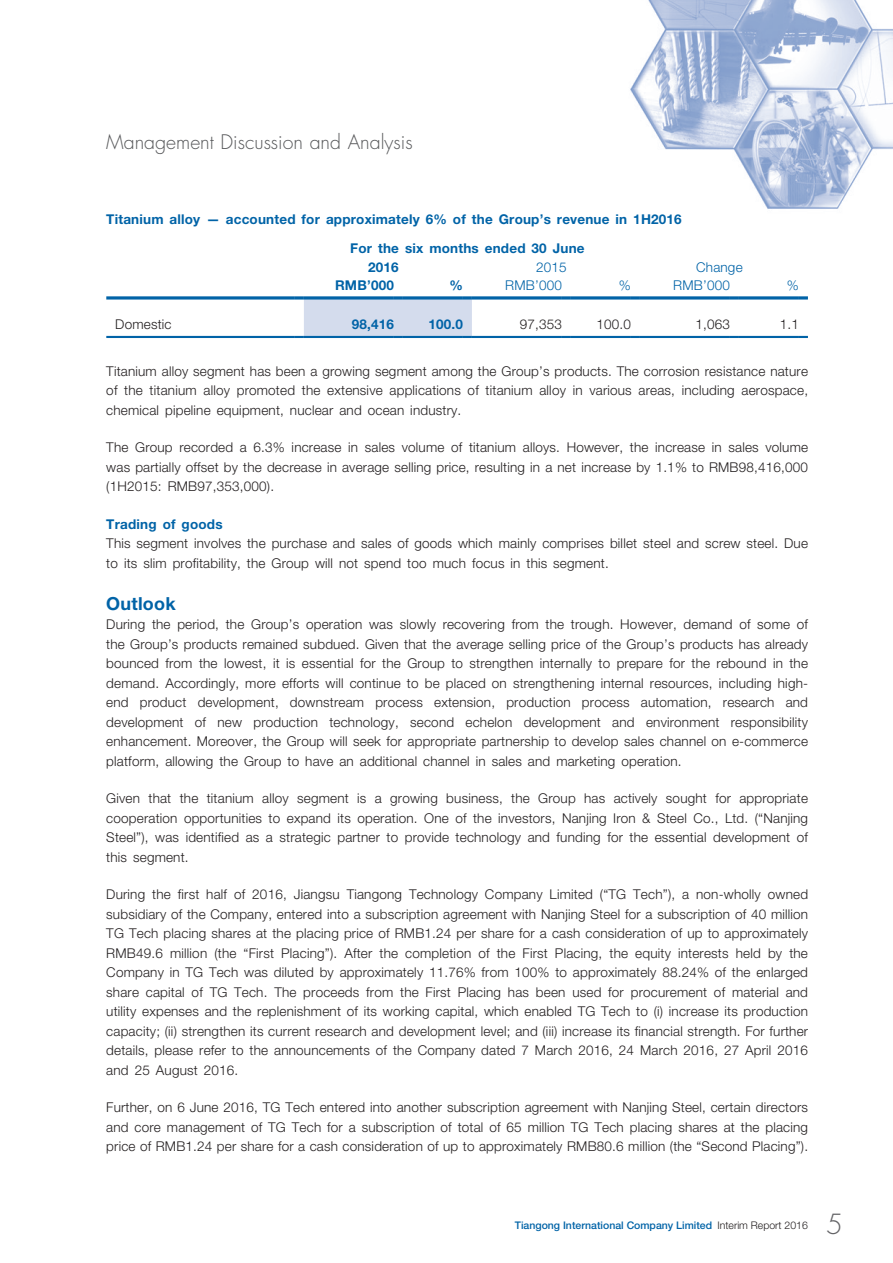
<style>
.page{position:relative;width:893px;height:1263px;background:#fff}
.page>*{position:absolute;margin:0;border:0;box-sizing:border-box;transform-origin:0 0}
.t1{font:300 27px "Futura Std";color:#636366}
.t2{font:300 19.5px "Futura Std";color:#57585a}
._03_H1{font:700 18px "Helvetica Neue LT Std";letter-spacing:.015em;color:#0163a7}
._11_P0{font:300 13.5px/19.5px "Helvetica Neue LT Std";letter-spacing:.015em;color:#231f20;text-align:justify}
._04___H2{font:700 13.5px "Helvetica Neue LT Std";letter-spacing:.015em;color:#0163a7}
._01_Body_Text{font:700 13.5px "Helvetica Neue LT Std";letter-spacing:.015em;color:#0163a7}
._01_Body_Text-2{font:300 13.5px "Helvetica Neue LT Std";letter-spacing:.015em;color:#0163a7}
._01_Body_Text-3{font:300 13.5px "Helvetica Neue LT Std";letter-spacing:.015em;color:#231f20}
._15_Table_Stub{font:300 13.5px "Helvetica Neue LT Std";letter-spacing:.015em;color:#231f20}
.t3{font:500 10.5px "Helvetica Neue LT Std";color:#0163a7}
.s1{font-weight:300;color:#231f20}
</style>
<div class="page">
<img style="left:106px;top:0;width:787px;height:336px">
<svg style="left:106px;top:296px;width:189px;height:4px"></svg>
<svg style="left:472px;top:296px;width:90px;height:4px"></svg>
<svg style="left:562px;top:296px;width:9px;height:4px"></svg>
<svg style="left:571px;top:296px;width:60px;height:4px"></svg>
<svg style="left:631px;top:296px;width:9px;height:4px"></svg>
<svg style="left:640px;top:296px;width:90px;height:4px"></svg>
<svg style="left:730px;top:296px;width:9px;height:4px"></svg>
<svg style="left:739px;top:296px;width:60px;height:4px"></svg>
<svg style="left:799px;top:296px;width:9px;height:4px"></svg>
<hr style="left:106px;top:336px;width:189px;height:2px;background:#0163a7">
<svg style="left:295px;top:296px;width:177px;height:42px;background:#bbcee5"></svg>
<hr style="left:472px;top:336px;width:90px;height:2px;background:#0163a7">
<svg style="left:562px;top:336px;width:9px;height:2px"></svg>
<hr style="left:571px;top:336px;width:60px;height:2px;background:#0163a7">
<svg style="left:631px;top:336px;width:9px;height:2px"></svg>
<hr style="left:640px;top:336px;width:90px;height:2px;background:#0163a7">
<svg style="left:730px;top:336px;width:9px;height:2px"></svg>
<hr style="left:739px;top:336px;width:60px;height:2px;background:#0163a7">
<svg style="left:799px;top:336px;width:9px;height:2px"></svg>
<h2 class="t2" style="left:106px;top:130px;width:308px">Management Discussion and Analysis</h2>
<p class="_04___H2" style="left:106px;top:211px;width:577px">Titanium alloy — accounted for approximately 6% of the Group’s revenue in 1H2016</p>
<p class="_01_Body_Text" style="left:350px;top:240px;width:236px">For the six months ended 30 June</p>
<p class="_01_Body_Text" style="left:368px;top:259px;width:32px">2016</p>
<p class="_01_Body_Text-2" style="left:536px;top:259px;width:32px">2015</p>
<p class="_01_Body_Text-2" style="left:696px;top:259px;width:48px">Change</p>
<p class="_01_Body_Text" style="left:335px;top:277px;width:60px">RMB’000</p>
<p class="_01_Body_Text" style="left:449px;top:277px;width:15px">%</p>
<p class="_01_Body_Text-2" style="left:505px;top:277px;width:58px">RMB’000</p>
<p class="_01_Body_Text-2" style="left:619px;top:277px;width:14px">%</p>
<p class="_01_Body_Text-2" style="left:673px;top:277px;width:58px">RMB’000</p>
<p class="_01_Body_Text-2" style="left:787px;top:277px;width:14px">%</p>
<p class="_15_Table_Stub" style="left:115px;top:316px;width:58px">Domestic</p>
<p class="_01_Body_Text" style="left:352px;top:316px;width:44px">98,416</p>
<p class="_01_Body_Text" style="left:428px;top:316px;width:36px">100.0</p>
<p class="_01_Body_Text-3" style="left:520px;top:316px;width:44px">97,353</p>
<p class="_01_Body_Text-3" style="left:596px;top:316px;width:36px">100.0</p>
<p class="_01_Body_Text-3" style="left:695px;top:316px;width:36px">1,063</p>
<p class="_01_Body_Text-3" style="left:780px;top:316px;width:21px">1.1</p>
<p class="_11_P0" style="left:106px;top:361px;width:703px">Titanium alloy segment has been a growing segment among the Group’s products. The corrosion resistance nature of the titanium alloy promoted the extensive applications of titanium alloy in various areas, including aerospace, chemical pipeline equipment, nuclear and ocean industry.</p>
<p class="_11_P0" style="left:106px;top:437px;width:703px">The Group recorded a 6.3% increase in sales volume of titanium alloys. However, the increase in sales volume was partially offset by the decrease in average selling price, resulting in a net increase by 1.1% to RMB98,416,000 (1H2015: RMB97,353,000).</p>
<p class="_04___H2" style="left:106px;top:515px;width:118px">Trading of goods</p>
<p class="_11_P0" style="left:106px;top:533px;width:703px">This segment involves the purchase and sales of goods which mainly comprises billet steel and screw steel. Due to its slim profitability, the Group will not spend too much focus in this segment.</p>
<p class="_03_H1" style="left:106px;top:592px;width:71px">Outlook</p>
<p class="_11_P0" style="left:106px;top:614px;width:703px">During the period, the Group’s operation was slowly recovering from the trough. However, demand of some of the Group’s products remained subdued. Given that the average selling price of the Group’s products has already bounced from the lowest, it is essential for the Group to strengthen internally to prepare for the rebound in the demand. Accordingly, more efforts will continue to be placed on strengthening internal resources, including high&shy;end product development, downstream process extension, production process automation, research and development of new production technology, second echelon development and environment responsibility enhancement. Moreover, the Group will seek for appropriate partnership to develop sales channel on e-commerce platform, allowing the Group to have an additional channel in sales and marketing operation.</p>
<p class="_11_P0" style="left:106px;top:788px;width:703px">Given that the titanium alloy segment is a growing business, the Group has actively sought for appropriate cooperation opportunities to expand its operation. One of the investors, Nanjing Iron &amp; Steel Co., Ltd. (“Nanjing Steel”), was identified as a strategic partner to provide technology and funding for the essential development of this segment.</p>
<p class="_11_P0" style="left:106px;top:884px;width:703px">During the first half of 2016, Jiangsu Tiangong Technology Company Limited (“TG Tech”), a non-wholly owned subsidiary of the Company, entered into a subscription agreement with Nanjing Steel for a subscription of 40 million TG Tech placing shares at the placing price of RMB1.24 per share for a cash consideration of up to approximately RMB49.6 million (the “First Placing”). After the completion of the First Placing, the equity interests held by the Company in TG Tech was diluted by approximately 11.76% from 100% to approximately 88.24% of the enlarged share capital of TG Tech. The proceeds from the First Placing has been used for procurement of material and utility expenses and the replenishment of its working capital, which enabled TG Tech to (i) increase its production capacity; (ii) strengthen its current research and development level; and (iii) increase its financial strength. For further details, please refer to the announcements of the Company dated 7 March 2016, 24 March 2016, 27 April 2016 and 25 August 2016.</p>
<p class="_11_P0" style="left:106px;top:1097px;width:703px">Further, on 6 June 2016, TG Tech entered into another subscription agreement with Nanjing Steel, certain directors and core management of TG Tech for a subscription of total of 65 million TG Tech placing shares at the placing price of RMB1.24 per share for a cash consideration of up to approximately RMB80.6 million (the “Second Placing”).</p>
<p class="t3" style="left:515px;top:1219px;width:295px">Tiangong International Company Limited <span class="s1">Interim Report 2016</span></p>
<p class="t1" style="left:826px;top:1208px;width:18px">5</p>
</div>
